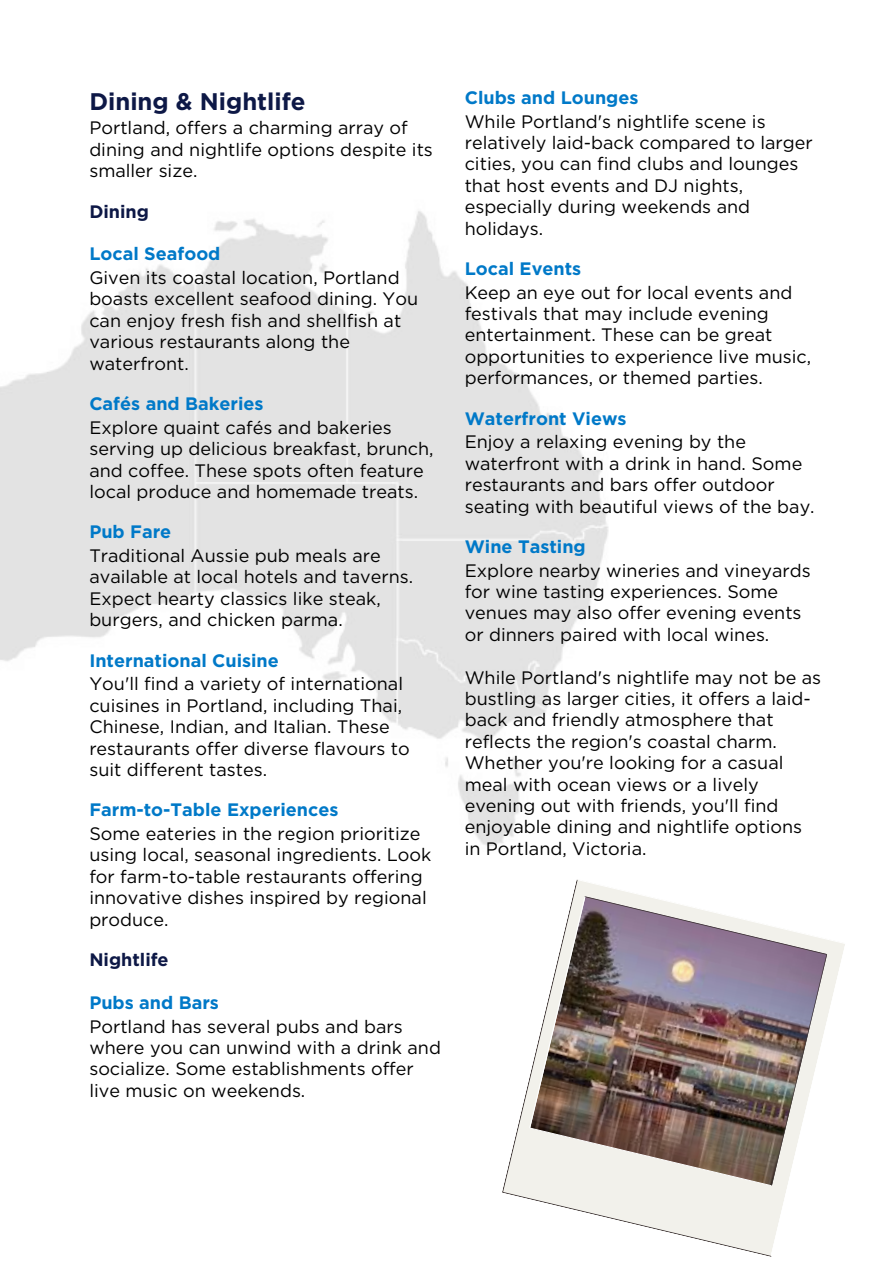
<style>
.page{position:relative;width:894px;height:1264px;background:#fff}
.page>*{position:absolute;margin:0;border:0;box-sizing:border-box;transform-origin:0 0}
.t1{font:700 24px "Gotham";color:#0d1846}
.t2{font:18px/21.3px "Gotham";color:#000}
.t3{font:700 18px "Gotham";color:#0d1846}
.s1{font-weight:700;color:#0079c8}
</style>
<div class="page">
<img style="left:0;top:211px;width:609px;height:635px">
<svg style="left:502px;top:1080px;width:27px;height:119px"></svg>
<img style="left:529px;top:879px;width:316px;height:377px">
<h1 class="t1" style="left:89px;top:90px;width:218px">Dining &amp; Nightlife</h1>
<h1 class="t2" style="left:89px;top:117px;width:345px">Portland, offers a charming array of dining and nightlife options despite its smaller size.</h1>
<h1 class="t3" style="left:89px;top:203px;width:61px">Dining</h1>
<h1 class="t2" style="left:89px;top:242px;width:312px;line-height:23.7px"><span class="s1">Local Seafood<br></span>Given its coastal location, Portland</h1>
<h1 class="t2" style="left:89px;top:288px;width:330px">boasts excellent seafood dining. You can enjoy fresh fish and shellfish at various restaurants along the waterfront.</h1>
<h1 class="t2" style="left:89px;top:392px;width:304px;line-height:23.7px"><span class="s1">Cafés and Bakeries<br></span>Explore quaint cafés and bakeries</h1>
<h1 class="t2" style="left:89px;top:438px;width:346px">serving up delicious breakfast, brunch, and coffee. These spots often feature local produce and homemade treats.</h1>
<h1 class="t2" style="left:89px;top:520px;width:293px;line-height:23.7px"><span class="s1">Pub Fare<br></span>Traditional Aussie pub meals are</h1>
<h1 class="t2" style="left:89px;top:566px;width:325px">available at local hotels and taverns.<br>Expect hearty classics like steak, burgers, and chicken parma.</h1>
<h1 class="t2" style="left:89px;top:648px;width:315px;line-height:23.7px"><span class="s1">International Cuisine<br></span>You'll find a variety of international</h1>
<h1 class="t2" style="left:89px;top:694px;width:322px">cuisines in Portland, including Thai, Chinese, Indian, and Italian. These restaurants offer diverse flavours to suit different tastes.</h1>
<h1 class="t2" style="left:89px;top:798px;width:333px;line-height:23.7px"><span class="s1">Farm-to-Table Experiences<br></span>Some eateries in the region prioritize</h1>
<h1 class="t2" style="left:89px;top:844px;width:343px">using local, seasonal ingredients. Look for farm-to-table restaurants offering innovative dishes inspired by regional produce.</h1>
<h1 class="t3" style="left:89px;top:951px;width:81px">Nightlife</h1>
<h1 class="t2" style="left:89px;top:990px;width:315px;line-height:23.7px"><span class="s1">Pubs and Bars<br></span>Portland has several pubs and bars</h1>
<h1 class="t2" style="left:89px;top:1036px;width:353px">where you can unwind with a drink and socialize. Some establishments offer live music on weekends.</h1>
<h1 class="t2" style="left:464px;top:86px;width:302px;line-height:23.7px"><span class="s1">Clubs and Lounges<br></span>While Portland's nightlife scene is</h1>
<h1 class="t2" style="left:464px;top:132px;width:349px">relatively laid-back compared to larger cities, you can find clubs and lounges that host events and DJ nights, especially during weekends and holidays.</h1>
<h1 class="t2" style="left:464px;top:257px;width:329px;line-height:23.7px"><span class="s1">Local Events<br></span>Keep an eye out for local events and</h1>
<h1 class="t2" style="left:464px;top:303px;width:348px">festivals that may include evening entertainment. These can be great opportunities to experience live music, performances, or themed parties.</h1>
<h1 class="t2" style="left:464px;top:406px;width:283px;line-height:23.7px"><span class="s1">Waterfront Views<br></span>Enjoy a relaxing evening by the</h1>
<h1 class="t2" style="left:464px;top:452px;width:351px">waterfront with a drink in hand. Some restaurants and bars offer outdoor seating with beautiful views of the bay.</h1>
<h1 class="t2" style="left:464px;top:534px;width:347px;line-height:23.7px"><span class="s1">Wine Tasting<br></span>Explore nearby wineries and vineyards</h1>
<h1 class="t2" style="left:464px;top:581px;width:338px">for wine tasting experiences. Some venues may also offer evening events or dinners paired with local wines.</h1>
<p class="t2" style="left:464px;top:666px;width:358px">While Portland's nightlife may not be as bustling as larger cities, it offers a laid&shy;back and friendly atmosphere that reflects the region's coastal charm.<br>Whether you're looking for a casual meal with ocean views or a lively evening out with friends, you'll find enjoyable dining and nightlife options in Portland, Victoria.</p>
</div>
